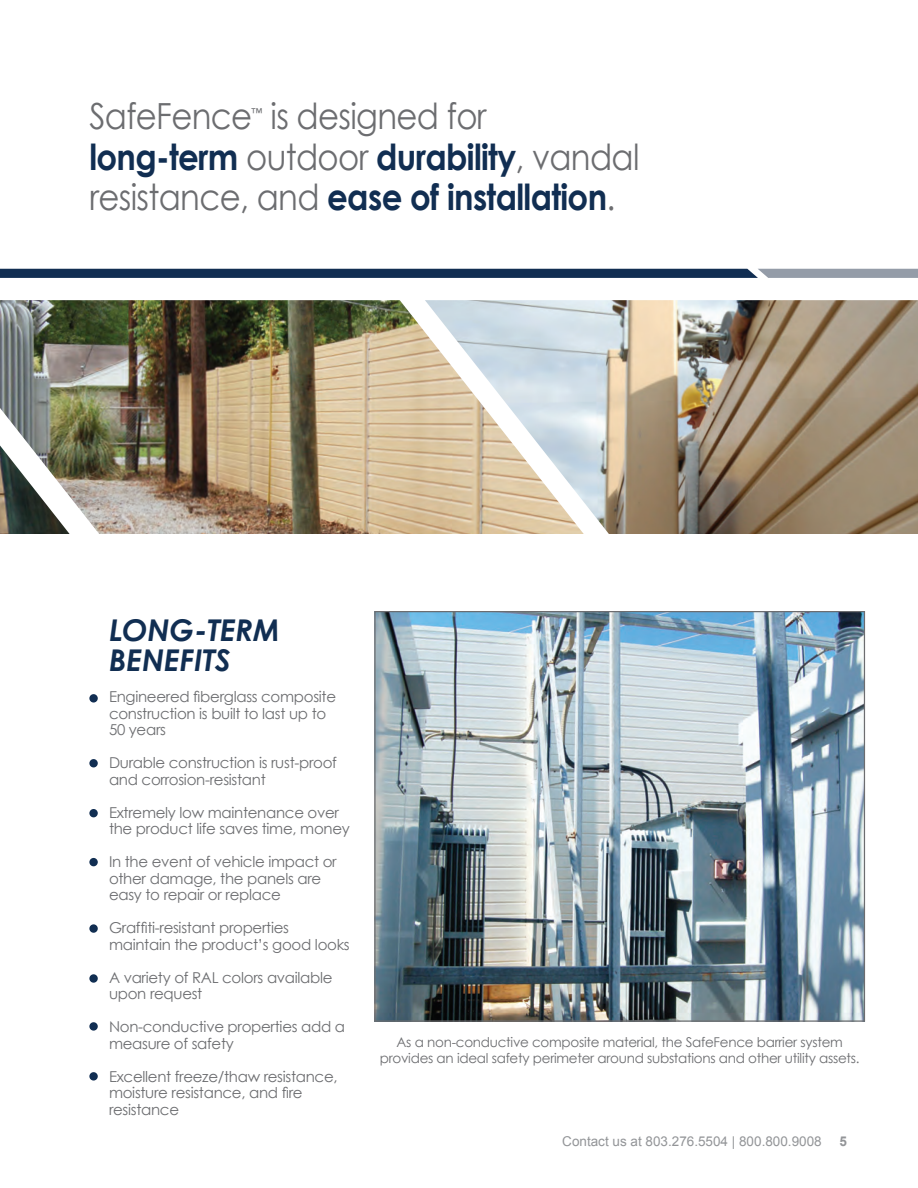
<style>
.page{position:relative;width:918px;height:1188px;background:#fff}
.page>*{position:absolute;margin:0;border:0;box-sizing:border-box;transform-origin:0 0}
.t1{font:36px/40.5px "Century Gothic";letter-spacing:-.02em;color:#6c6d70;scale:.9 1}
.t2{font:italic 700 30px/30px "Century Gothic";color:#112e52}
.t3{font:15px/16.5px "Century Gothic";letter-spacing:-.02em;color:#6c6d70}
.t4{font:13.5px/16.5px "Century Gothic";letter-spacing:-.02em;color:#6c6d70;text-align:center}
.t5{font:13.5px "Arial";color:#939598}
.t6{font:700 13.5px "Arial";color:#939598}
.t7{font:12px "Century Gothic";color:#6c6d70;scale:.9 1}
.s1{font-weight:700;color:#112e52}
</style>
<div class="page">
<img style="left:376px;top:613px;width:487px;height:407px">
<svg style="left:0;top:269px;width:918px;height:9px;background:#2b4463"></svg>
<img style="left:0;top:300px;width:425px;height:234px">
<img style="left:425px;top:300px;width:493px;height:234px">
<div style="left:89px;top:694px;width:9px;height:9px;background:#112e52;border-radius:50%"></div>
<div style="left:89px;top:759px;width:9px;height:8px;background:#112e52;border-radius:50%"></div>
<div style="left:89px;top:809px;width:9px;height:8px;background:#112e52;border-radius:50%"></div>
<div style="left:89px;top:858px;width:9px;height:8px;background:#112e52;border-radius:50%"></div>
<div style="left:89px;top:924px;width:9px;height:9px;background:#112e52;border-radius:50%"></div>
<div style="left:89px;top:974px;width:9px;height:9px;background:#112e52;border-radius:50%"></div>
<div style="left:89px;top:1022px;width:9px;height:9px;background:#112e52;border-radius:50%"></div>
<div style="left:89px;top:1072px;width:9px;height:9px;background:#112e52;border-radius:50%"></div>
<h1 class="t1" style="left:89px;top:95px;width:182px">SafeFence</h1>
<p class="t7" style="left:252px;top:105px;width:13px">™</p>
<h1 class="t1" style="left:89px;top:95px;width:613px;text-indent:181px">is designed for <span class="s1">long-term</span> outdoor <span class="s1">durability</span>, vandal resistance, and <span class="s1">ease of installation</span>.</h1>
<h2 class="t2" style="left:109px;top:614px;width:172px">LONG-TERM<br>BENEFITS</h2>
<p class="t3" style="left:109px;top:689px;width:229px">Engineered fiberglass composite construction is built to last up to<br>50 years</p>
<p class="t3" style="left:109px;top:755px;width:229px">Durable construction is rust-proof and corrosion-resistant</p>
<p class="t3" style="left:109px;top:804px;width:242px">Extremely low maintenance over the product life saves time, money</p>
<p class="t3" style="left:109px;top:854px;width:229px">In the event of vehicle impact or other damage, the panels are easy to repair or replace</p>
<p class="t3" style="left:109px;top:920px;width:242px">Graffiti-resistant properties maintain the product’s good looks</p>
<p class="t3" style="left:109px;top:969px;width:225px">A variety of RAL colors available upon request</p>
<p class="t3" style="left:109px;top:1019px;width:238px">Non-conductive properties add a measure of safety</p>
<p class="t3" style="left:109px;top:1068px;width:230px">Excellent freeze/thaw resistance, moisture resistance, and fire resistance</p>
<p class="t4" style="left:380px;top:1034px;width:481px">As a non-conductive composite material, the SafeFence barrier system provides an ideal safety perimeter around substations and other utility assets.</p>
<p class="t5" style="left:562px;top:1132px;width:261px">Contact us at 803.276.5504 | 800.800.9008</p>
<p class="t6" style="left:839px;top:1132px;width:9px">5</p>
</div>
